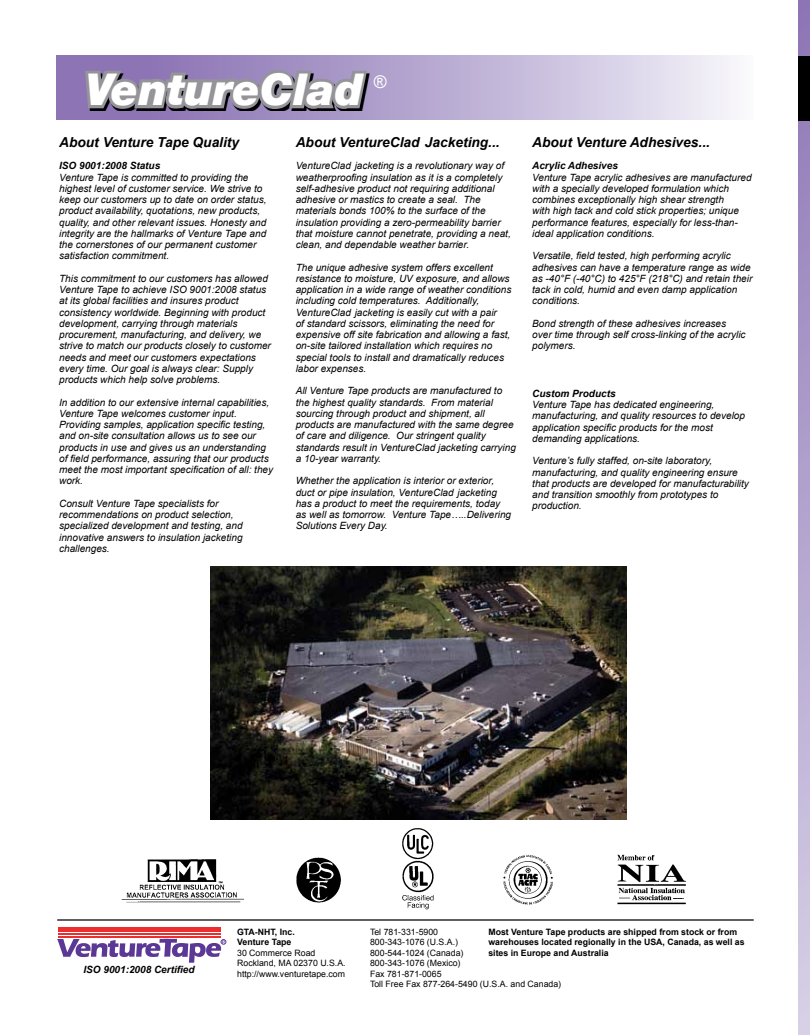
<style>
.page{position:relative;width:810px;height:1035px;background:#fff}
.page>*{position:absolute;margin:0;border:0;box-sizing:border-box;transform-origin:0 0}
.t1{font:italic 900 43.75px "Helvetica Neue LT";color:#fff}
.t2{font:17.5px "Arial";color:#fff}
.t3{font:italic 700 13.75px "Arial";color:#000}
.t4{font:italic 10px/11.2px "Arial";color:#000}
.t5{font:italic 700 10px "Arial";color:#000}
.t6{font:8.75px/10.5px "Arial";color:#000}
.t7{font:700 8.75px/10.5px "Arial";color:#000}
</style>
<div class="page">
<hr style="left:58px;top:928px;width:163px;height:4px;background:#eb2e2e">
<hr style="left:58px;top:933px;width:163px;height:2px;background:#eb2e2e">
<hr style="left:58px;top:936px;width:163px;height:1px;background:#eb2e2e">
<svg style="left:57px;top:939px;width:169px;height:24px"></svg>
<hr style="left:57px;top:919px;width:697px;height:2px;background:#000">
<img style="left:617px;top:854px;width:69px;height:51px">
<img style="left:296px;top:857px;width:45px;height:46px">
<img style="left:121px;top:859px;width:123px;height:44px">
<img style="left:392px;top:828px;width:54px;height:93px">
<img style="left:503px;top:854px;width:50px;height:51px">
<img style="left:211px;top:567px;width:416px;height:252px">
<svg style="left:56px;top:55px;width:676px;height:65px;background:#c1b6d8"></svg>
<svg style="left:82px;top:66px;width:289px;height:48px;background:#827b91"></svg>
<svg style="left:799px;top:0;width:11px;height:1035px;background:#b4a6cf"></svg>
<div style="left:799px;top:56px;width:11px;height:65px;background:#000"></div>
<h1 class="t1" style="left:86px;top:63px;width:279px">VentureClad</h1>
<h2 class="t2" style="left:374px;top:70px;width:14px">®</h2>
<h3 class="t3" style="left:59px;top:133px;width:182px">About Venture Tape Quality</h3>
<p class="t5" style="left:59px;top:159px;width:103px">ISO 9001:2008 Status</p>
<p class="t4" style="left:59px;top:172px;width:209px">Venture Tape is committed to providing the highest level of customer service. We strive to keep our customers up to date on order status, product availability, quotations, new products, quality, and other relevant issues. Honesty and integrity are the hallmarks of Venture Tape and the cornerstones of our permanent customer satisfaction commitment.</p>
<p class="t4" style="left:59px;top:273px;width:213px">This commitment to our customers has allowed Venture Tape to achieve ISO 9001:2008 status at its global facilities and insures product consistency worldwide. Beginning with product development, carrying through materials procurement, manufacturing, and delivery, we strive to match our products closely to customer needs and meet our customers expectations every time. Our goal is always clear: Supply products which help solve problems.</p>
<p class="t4" style="left:59px;top:397px;width:215px">In addition to our extensive internal capabilities, Venture Tape welcomes customer input.<br>Providing samples, application specific testing, and on-site consultation allows us to see our products in use and gives us an understanding of field performance, assuring that our products meet the most important specification of all: they work.</p>
<p class="t4" style="left:59px;top:498px;width:185px">Consult Venture Tape specialists for recommendations on product selection, specialized development and testing, and innovative answers to insulation jacketing challenges.</p>
<h3 class="t3" style="left:296px;top:133px;width:206px">About VentureClad Jacketing...</h3>
<p class="t4" style="left:296px;top:160px;width:217px">VentureClad jacketing is a revolutionary way of weatherproofing insulation as it is a completely self-adhesive product not requiring additional adhesive or mastics to create a seal. The materials bonds 100% to the surface of the insulation providing a zero-permeability barrier that moisture cannot penetrate, providing a neat, clean, and dependable weather barrier.</p>
<p class="t4" style="left:296px;top:262px;width:217px">The unique adhesive system offers excellent resistance to moisture, UV exposure, and allows application in a wide range of weather conditions including cold temperatures. Additionally, VentureClad jacketing is easily cut with a pair<br>of standard scissors, eliminating the need for expensive off site fabrication and allowing a fast, on-site tailored installation which requires no special tools to install and dramatically reduces labor expenses.</p>
<p class="t4" style="left:296px;top:385px;width:222px">All Venture Tape products are manufactured to the highest quality standards. From material sourcing through product and shipment, all products are manufactured with the same degree of care and diligence. Our stringent quality standards result in VentureClad jacketing carrying a 10-year warranty.</p>
<p class="t4" style="left:296px;top:475px;width:217px">Whether the application is interior or exterior, duct or pipe insulation, VentureClad jacketing has a product to meet the requirements, today as well as tomorrow. Venture Tape…..Delivering Solutions Every Day.</p>
<h3 class="t3" style="left:532px;top:133px;width:179px">About Venture Adhesives...</h3>
<p class="t5" style="left:532px;top:159px;width:87px">Acrylic Adhesives</p>
<p class="t4" style="left:532px;top:172px;width:221px">Venture Tape acrylic adhesives are manufactured with a specially developed formulation which combines exceptionally high shear strength<br>with high tack and cold stick properties; unique performance features, especially for less-than&shy;ideal application conditions.</p>
<p class="t4" style="left:532px;top:250px;width:222px">Versatile, field tested, high performing acrylic adhesives can have a temperature range as wide as -40°F (-40°C) to 425°F (218°C) and retain their tack in cold, humid and even damp application conditions.</p>
<p class="t4" style="left:532px;top:318px;width:215px">Bond strength of these adhesives increases over time through self cross-linking of the acrylic polymers.</p>
<p class="t5" style="left:532px;top:387px;width:85px">Custom Products</p>
<p class="t4" style="left:532px;top:399px;width:214px">Venture Tape has dedicated engineering, manufacturing, and quality resources to develop application specific products for the most demanding applications.</p>
<p class="t4" style="left:532px;top:455px;width:218px">Venture’s fully staffed, on-site laboratory, manufacturing, and quality engineering ensure that products are developed for manufacturability and transition smoothly from prototypes to production.</p>
<p class="t5" style="left:83px;top:963px;width:113px">ISO 9001:2008 Certified</p>
<p class="t7" style="left:237px;top:927px;width:59px">GTA-NHT, Inc.<br>Venture Tape</p>
<p class="t6" style="left:237px;top:948px;width:110px">30 Commerce Road<br>Rockland, MA 02370 U.S.A. http://www.venturetape.com</p>
<p class="t7" style="left:488px;top:927px;width:258px">Most Venture Tape products are shipped from stock or from warehouses located regionally in the USA, Canada, as well as sites in Europe and Australia</p>
<p class="t6" style="left:370px;top:927px;width:193px">Tel 781-331-5900<br>800-343-1076 (U.S.A.)<br>800-544-1024 (Canada)<br>800-343-1076 (Mexico)<br>Fax 781-871-0065<br>Toll Free Fax 877-264-5490 (U.S.A. and Canada)</p>
</div>
